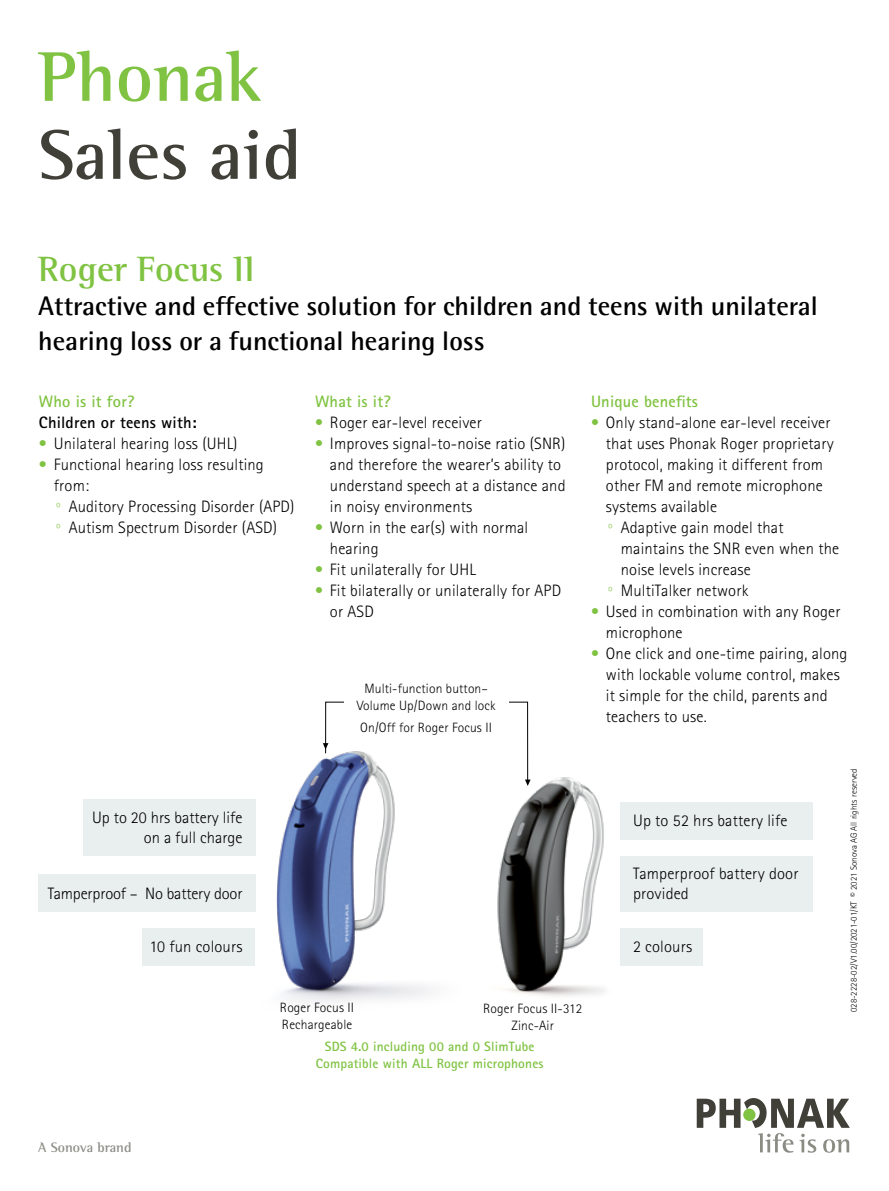
<style>
.page{position:relative;width:889px;height:1191px;background:#fff}
.page>*{position:absolute;margin:0;border:0;box-sizing:border-box;transform-origin:0 0}
.t1{font:700 72px "Rotis Semi Serif Pro";color:#403f38}
.t2{font:700 72px "Rotis Semi Serif Pro";color:#80c342}
.t3{font:700 36px "Rotis Semi Serif Pro";color:#80c342}
.t4{font:700 27px/34.3px "Rotis Semifor Phonak";color:#000}
.t5{font:300 16.5px/21px "Rotis Sans Serif Pro";letter-spacing:.01em;color:#000}
.t6{font:700 16.5px "Rotis Sans Serif Pro";letter-spacing:.01em;color:#80c342}
.t7{font:300 16.5px "Rotis Sans Serif Pro";letter-spacing:-.01em;color:#000}
.t8{font:700 16.5px "Rotis Sans Serif Pro";letter-spacing:.01em;color:#000}
.t9{font:700 13.95px "Rotis Semi Serif Pro";color:#8c8d85}
.t10{font:300 13.5px/17.2px "Rotis Sans Serif Pro";letter-spacing:.01em;color:#000;text-align:center}
.t11{font:700 13.5px/17.2px "Rotis Sans Serif Pro";letter-spacing:.01em;color:#80c342;text-align:center}
.t12{font:300 9px "Rotis Sans Serif Pro";letter-spacing:.005em;color:#000}
.s1{color:#80c342}
</style>
<div class="page">
<div style="left:620px;top:802px;width:192px;height:37px;background:#e9eeee"></div>
<div style="left:620px;top:855px;width:192px;height:56px;background:#e9eeee"></div>
<div style="left:620px;top:928px;width:82px;height:37px;background:#e9eeee"></div>
<div style="left:142px;top:928px;width:113px;height:37px;background:#e9eeee"></div>
<div style="left:38px;top:874px;width:217px;height:37px;background:#e9eeee"></div>
<div style="left:83px;top:799px;width:172px;height:56px;background:#e9eeee"></div>
<svg style="left:325px;top:701px;width:204px;height:46px"></svg>
<div style="left:344px;top:659px;width:164px;height:119px;background:#fff"></div>
<svg style="left:696px;top:1098px;width:154px;height:54px"></svg>
<img style="left:497px;top:747px;width:164px;height:249px">
<img style="left:217px;top:743px;width:215px;height:259px">
<h1 class="t2" style="left:38px;top:33px;width:224px">Phonak</h1>
<h1 class="t1" style="left:38px;top:111px;width:265px">Sales aid</h1>
<h2 class="t3" style="left:38px;top:247px;width:218px">Roger Focus II</h2>
<h3 class="t4" style="left:38px;top:289px;width:781px">Attractive and effective solution for children and teens with unilateral hearing loss or a functional hearing loss</h3>
<p class="t6" style="left:39px;top:391px;width:97px">Who is it for?</p>
<p class="t8" style="left:39px;top:412px;width:159px">Children or teens with:</p>
<p class="t5" style="left:39px;top:433px;width:200px"><span class="s1">•</span> Unilateral hearing loss (UHL)</p>
<p class="t5" style="left:54px;top:454px;width:242px;text-indent:-15px"><span class="s1">•</span> Functional hearing loss resulting from:<br><span class="s1">º</span> Auditory Processing Disorder (APD) <span class="s1">º</span> Autism Spectrum Disorder (ASD)</p>
<p class="t6" style="left:315px;top:391px;width:77px">What is it?</p>
<p class="t5" style="left:315px;top:412px;width:168px"><span class="s1">•</span> Roger ear-level receiver</p>
<p class="t5" style="left:330px;top:433px;width:237px;text-indent:-15px"><span class="s1">•</span> Improves signal-to-noise ratio (SNR) and therefore the wearer’s ability to understand speech at a distance and in noisy environments</p>
<p class="t5" style="left:330px;top:517px;width:200px;text-indent:-15px"><span class="s1">•</span> Worn in the ear(s) with normal hearing</p>
<p class="t5" style="left:315px;top:559px;width:162px"><span class="s1">•</span> Fit unilaterally for UHL</p>
<p class="t5" style="left:330px;top:580px;width:233px;text-indent:-15px"><span class="s1">•</span> Fit bilaterally or unilaterally for APD or ASD</p>
<p class="t6" style="left:591px;top:391px;width:108px">Unique benefits</p>
<p class="t5" style="left:606px;top:412px;width:229px;text-indent:-15px"><span class="s1">•</span> Only stand-alone ear-level receiver that uses Phonak Roger proprietary protocol, making it different from other FM and remote microphone systems available<br><span class="s1">º</span> Adaptive gain model that</p>
<p class="t5" style="left:621px;top:538px;width:220px">maintains the SNR even when the</p>
<p class="t5" style="left:621px;top:559px;width:132px">noise levels increase</p>
<p class="t5" style="left:608px;top:580px;width:142px"><span class="s1">º</span> MultiTalker network</p>
<p class="t5" style="left:606px;top:601px;width:236px;text-indent:-15px"><span class="s1">•</span> Used in combination with any Roger microphone</p>
<p class="t5" style="left:606px;top:643px;width:243px;text-indent:-15px"><span class="s1">•</span> One click and one-time pairing, along with lockable volume control, makes it simple for the child, parents and teachers to use.</p>
<p class="t10" style="left:357px;top:680px;width:140px">Multi-function button–<br>Volume Up/Down and lock</p>
<p class="t10" style="left:360px;top:719px;width:133px">On/Off for Roger Focus II</p>
<p class="t5" style="left:92px;top:808px;width:152px;line-height:19.8px;text-align:right">Up to 20 hrs battery life on a full charge</p>
<p class="t7" style="left:48px;top:883px;width:196px">Tamperproof – No battery door</p>
<p class="t5" style="left:633px;top:810px;width:156px">Up to 52 hrs battery life</p>
<p class="t5" style="left:633px;top:864px;width:167px;line-height:19.8px">Tamperproof battery door provided</p>
<p class="t5" style="left:150px;top:936px;width:94px">10 fun colours</p>
<p class="t5" style="left:633px;top:936px;width:61px">2 colours</p>
<p class="t9" style="left:38px;top:1138px;width:95px">A Sonova brand</p>
<p class="t10" style="left:280px;top:999px;width:76px;text-align:left">Roger Focus II<br>Rechargeable</p>
<p class="t10" style="left:483px;top:1000px;width:101px">Roger Focus II-312<br>Zinc-Air</p>
<p class="t11" style="left:316px;top:1037px;width:229px">SDS 4.0 including 00 and 0 SlimTube<br>Compatible with ALL Roger microphones</p>
<p class="t12" style="left:848px;top:1012px;width:245px;rotate:-90deg">028-2228-02/V1.00/2021-01/KT © 2021 Sonova AG All rights reserved</p>
</div>
